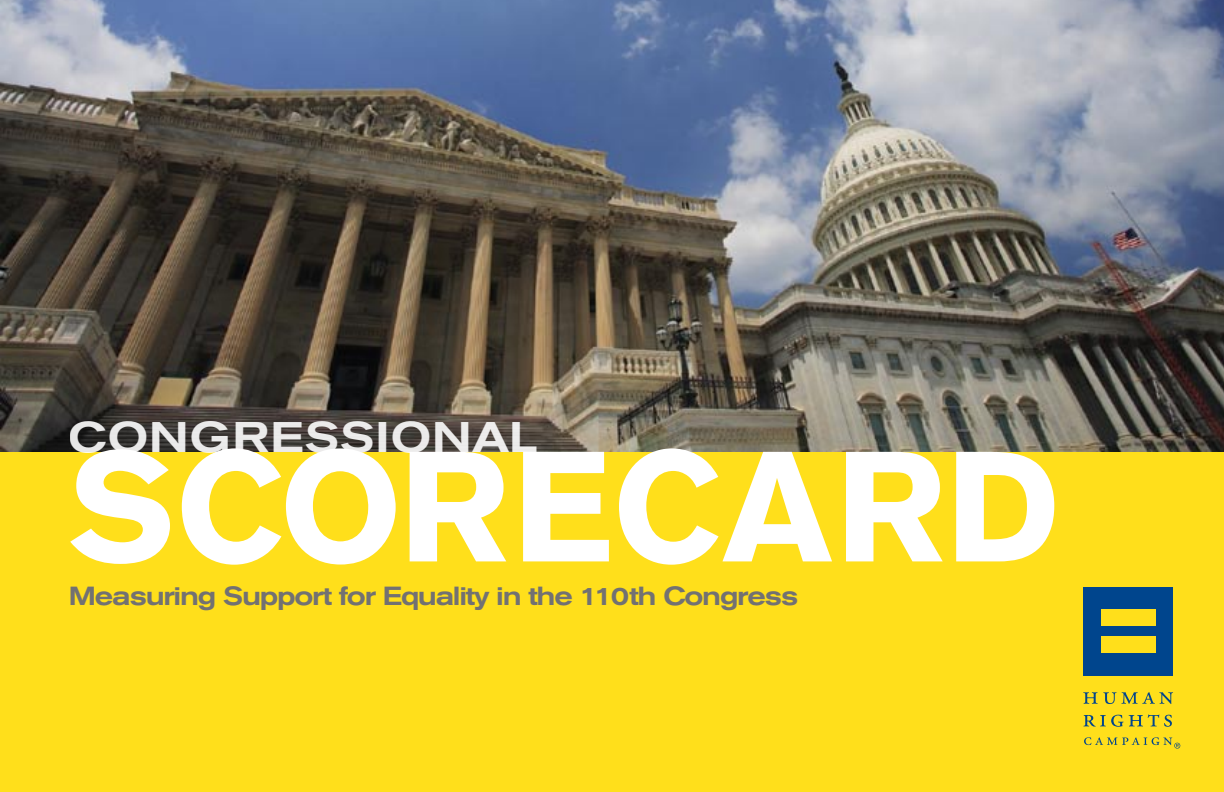
<style>
.page{position:relative;width:1224px;height:792px;background:#fff}
.page>*{position:absolute;margin:0;border:0;box-sizing:border-box;transform-origin:0 0}
.t1{font:700 155.2px "Akzidenz Grotesk BE";color:#fff}
.t2{font:500 expanded 42.4px "Akzidenz Grotesk BE";letter-spacing:.02em;color:#fff}
.t3{font:500 expanded 26px "Akzidenz Grotesk BE";letter-spacing:-.05em;color:#727172;scale:.95 1}
</style>
<div class="page">
<div style="left:0;top:443px;width:1224px;height:349px;background:#ffdf1b"></div>
<img style="left:0;top:0;width:1224px;height:452px">
<div style="left:1083px;top:587px;width:90px;height:89px;background:#00458d"></div>
<div style="left:1101px;top:609px;width:54px;height:17px;background:#ffdf1b"></div>
<div style="left:1101px;top:636px;width:54px;height:17px;background:#ffdf1b"></div>
<svg style="left:1083px;top:692px;width:90px;height:12px"></svg>
<svg style="left:1083px;top:714px;width:89px;height:13px"></svg>
<svg style="left:1084px;top:737px;width:96px;height:12px"></svg>
<h2 class="t2" style="left:69px;top:412px;width:470px">CONGRESSIONAL</h2>
<h1 class="t1" style="left:69px;top:418px;width:992px">SCORECARD</h1>
<p class="t3" style="left:69px;top:581px;width:769px">Measuring Support for Equality in the 110th Congress</p>
</div>
